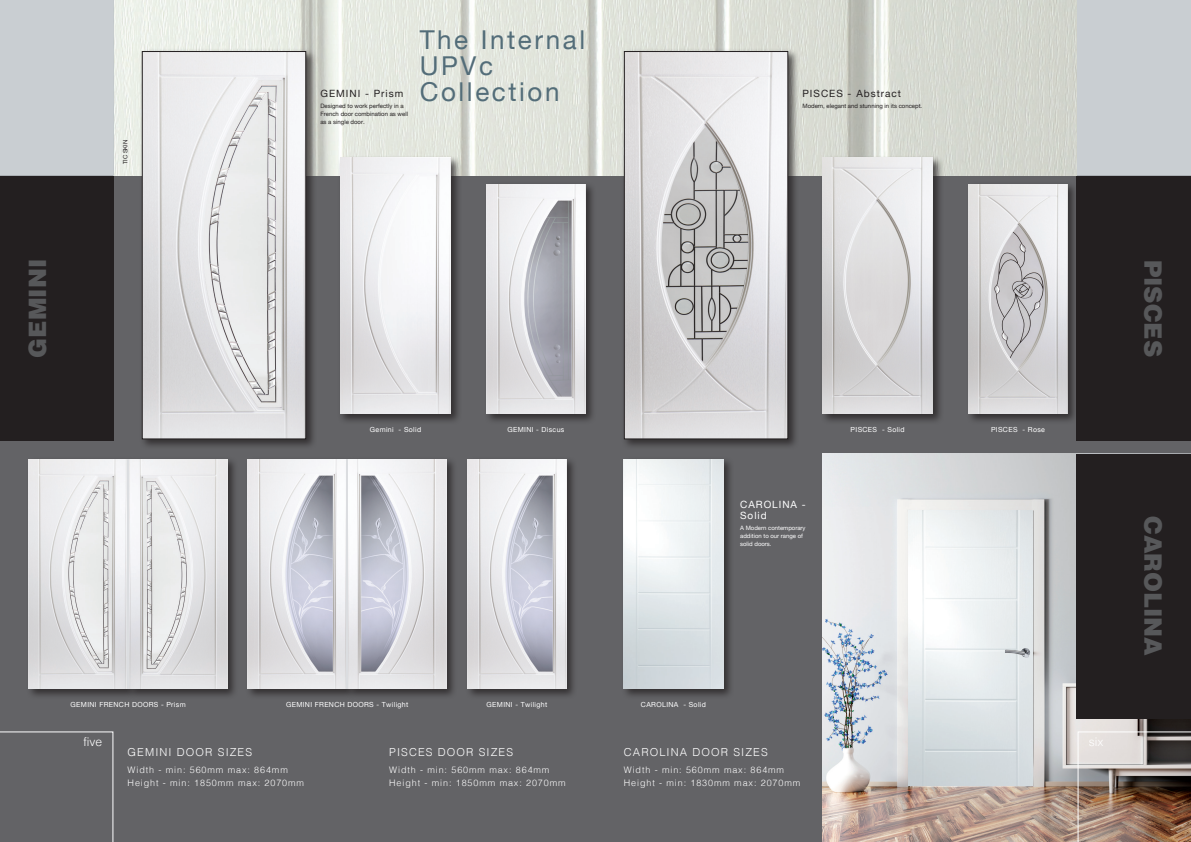
<style>
.page{position:relative;width:1191px;height:842px;background:#fff}
.page>*{position:absolute;margin:0;border:0;box-sizing:border-box;transform-origin:0 0}
.t1{font:26px/26px "Helvetica Neue";letter-spacing:.1em;color:#536d79}
.t2{font:900 24px "Helvetica";color:#57585a}
.t3{font:300 12px "Helvetica";color:#fff}
.t4{font:300 11px "Helvetica";letter-spacing:.1em;color:#fff}
.t5{font:10px "Helvetica Neue";letter-spacing:.1em;color:#231f20}
.t6{font:10px/11px "Helvetica Neue";letter-spacing:.1em;color:#fff}
.t7{font:300 9px/12.8px "Helvetica";letter-spacing:.1em;color:#fff}
.t8{font:7px "Helvetica Neue";letter-spacing:.05em;color:#fff}
.t9{font:6px/8px "Helvetica Neue";color:#231f20}
.t10{font:6px/8px "Helvetica Neue";color:#fff}
</style>
<div class="page">
<div style="left:0;top:176px;width:1191px;height:666px;background:#636366"></div>
<img style="left:822px;top:454px;width:369px;height:388px">
<div style="left:621px;top:457px;width:113px;height:243px;background:#231f20;opacity:.75"></div>
<img style="left:624px;top:459px;width:99px;height:230px">
<img style="left:909px;top:511px;width:123px;height:274px">
<img style="left:1004px;top:648px;width:26px;height:10px">
<div style="left:1077px;top:454px;width:114px;height:264px;background:#231f20"></div>
<img style="left:113px;top:0;width:964px;height:176px">
<div style="left:0;top:0;width:113px;height:176px;background:#c9ced2"></div>
<div style="left:0;top:176px;width:113px;height:265px;background:#231f20"></div>
<svg style="left:0;top:731px;width:113px;height:111px"></svg>
<div style="left:1077px;top:0;width:114px;height:176px;background:#c9ced2"></div>
<div style="left:1077px;top:176px;width:114px;height:265px;background:#231f20"></div>
<div style="left:621px;top:49px;width:178px;height:401px;background:#231f20;opacity:.75"></div>
<img style="left:626px;top:53px;width:160px;height:384px">
<div style="left:624px;top:51px;width:164px;height:388px;border:1px solid #231f20"></div>
<div style="left:820px;top:155px;width:124px;height:270px;background:#231f20;opacity:.75"></div>
<img style="left:822px;top:158px;width:111px;height:256px">
<div style="left:139px;top:49px;width:178px;height:401px;background:#231f20;opacity:.75"></div>
<img style="left:144px;top:53px;width:160px;height:384px">
<div style="left:142px;top:51px;width:164px;height:388px;border:1px solid #231f20"></div>
<img style="left:1077px;top:731px;width:114px;height:111px">
<div style="left:26px;top:457px;width:113px;height:243px;background:#231f20;opacity:.75"></div>
<img style="left:28px;top:459px;width:98px;height:230px">
<div style="left:126px;top:457px;width:112px;height:243px;background:#231f20;opacity:.75"></div>
<svg style="left:129px;top:459px;width:98px;height:230px;background:#e2e2e3"></svg>
<hr style="left:127px;top:459px;width:2px;height:230px;background:#dbdde0">
<div style="left:245px;top:457px;width:112px;height:243px;background:#231f20;opacity:.75"></div>
<img style="left:247px;top:459px;width:98px;height:230px">
<img style="left:285px;top:476px;width:48px;height:195px">
<div style="left:465px;top:457px;width:112px;height:243px;background:#231f20;opacity:.75"></div>
<img style="left:467px;top:459px;width:99px;height:230px">
<img style="left:505px;top:476px;width:48px;height:195px">
<div style="left:484px;top:182px;width:112px;height:243px;background:#231f20;opacity:.75"></div>
<img style="left:486px;top:184px;width:99px;height:230px">
<img style="left:524px;top:201px;width:47px;height:196px">
<div style="left:345px;top:457px;width:112px;height:243px;background:#231f20;opacity:.75"></div>
<svg style="left:348px;top:459px;width:98px;height:230px;background:#e6e6e7"></svg>
<hr style="left:346px;top:459px;width:2px;height:230px;background:#dbdde0">
<img style="left:361px;top:476px;width:48px;height:195px">
<div style="left:966px;top:182px;width:112px;height:243px;background:#231f20;opacity:.75"></div>
<img style="left:968px;top:184px;width:99px;height:230px">
<div style="left:338px;top:155px;width:124px;height:270px;background:#231f20;opacity:.75"></div>
<img style="left:340px;top:158px;width:111px;height:256px">
<h2 class="t2" style="left:22px;top:358px;width:100px;rotate:-90deg">GEMINI</h2>
<p class="t9" style="left:122px;top:164px;width:26px;rotate:-90deg">TIC SKIN</p>
<p class="t5" style="left:320px;top:87px;width:84px">GEMINI - Prism</p>
<p class="t9" style="left:320px;top:102px;width:89px">Designed to work perfectly in a<br>French door combination as well as a single door.</p>
<h1 class="t1" style="left:420px;top:28px;width:167px">The Internal<br>UPVc<br>Collection</h1>
<p class="t5" style="left:802px;top:87px;width:100px">PISCES - Abstract</p>
<p class="t9" style="left:802px;top:102px;width:121px">Modern, elegant and stunning in its concept.</p>
<p class="t8" style="left:370px;top:424px;width:53px">Gemini - Solid</p>
<p class="t8" style="left:507px;top:424px;width:59px">GEMINI - Discus</p>
<p class="t8" style="left:991px;top:424px;width:55px">PISCES - Rose</p>
<p class="t8" style="left:850px;top:424px;width:56px">PISCES - Solid</p>
<p class="t6" style="left:740px;top:500px;width:67px">CAROLINA -<br>Solid</p>
<p class="t10" style="left:740px;top:524px;width:67px">A Modern contemporary addition to our range of solid doors.</p>
<p class="t8" style="left:71px;top:699px;width:117px">GEMINI FRENCH DOORS - Prism</p>
<p class="t8" style="left:286px;top:699px;width:124px">GEMINI FRENCH DOORS - Twilight</p>
<p class="t8" style="left:486px;top:699px;width:62px">GEMINI - Twilight</p>
<p class="t8" style="left:641px;top:699px;width:66px">CAROLINA - Solid</p>
<h3 class="t3" style="left:83px;top:731px;width:20px">five</h3>
<p class="t4" style="left:128px;top:743px;width:126px">GEMINI DOOR SIZES</p>
<p class="t7" style="left:128px;top:763px;width:178px">Width - min: 560mm max: 864mm<br>Height - min: 1850mm max: 2070mm</p>
<p class="t4" style="left:389px;top:743px;width:125px">PISCES DOOR SIZES</p>
<p class="t7" style="left:389px;top:763px;width:178px">Width - min: 560mm max: 864mm<br>Height - min: 1850mm max: 2070mm</p>
<p class="t4" style="left:624px;top:743px;width:145px">CAROLINA DOOR SIZES</p>
<p class="t7" style="left:624px;top:763px;width:178px">Width - min: 560mm max: 864mm<br>Height - min: 1830mm max: 2070mm</p>
<h2 class="t2" style="left:1168px;top:260px;width:99px;rotate:90deg">PISCES</h2>
<h3 class="t3" style="left:1089px;top:731px;width:16px">six</h3>
<h2 class="t2" style="left:1168px;top:516px;width:142px;rotate:90deg">CAROLINA</h2>
</div>
